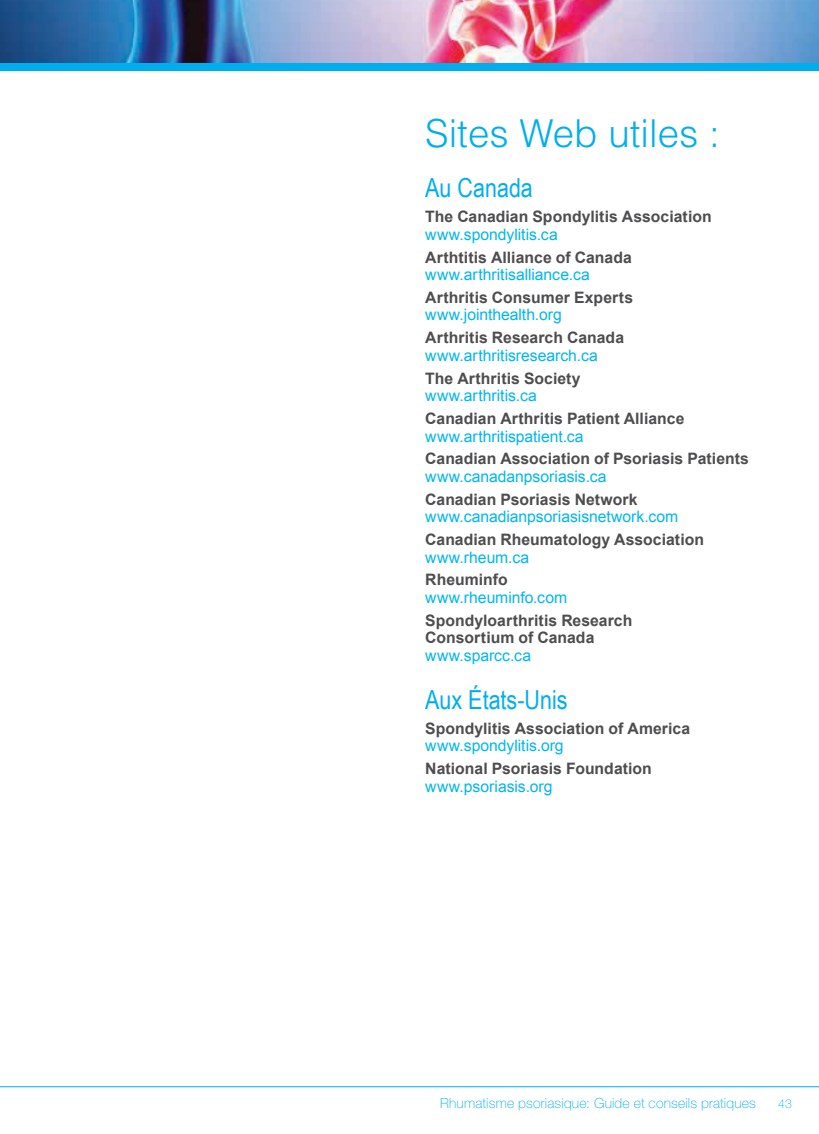
<style>
.page{position:relative;width:819px;height:1134px;background:#fff}
.page>*{position:absolute;margin:0;border:0;box-sizing:border-box;transform-origin:0 0}
.t1{font:300 38.5px "Helvetica LT Std";color:#00aeef}
.t2{font:26.25px "Arial Narrow";color:#00aeef}
.t3{font:700 15.75px/17.5px "Arial";letter-spacing:.005em;color:#4d4d4f}
.t4{font:15.75px "Arial";color:#00b6f1}
.t5{font:100 14px "Helvetica Neue LT Std";letter-spacing:.01em;color:#00aeef}
.t6{font:100 12.25px "Helvetica Neue LT Std";color:#00aeef}
</style>
<div class="page">
<img style="left:0;top:0;width:819px;height:63px">
<div style="left:0;top:63px;width:819px;height:8px;background:#00aeef"></div>
<hr style="left:0;top:1086px;width:819px;height:1px;background:#00aeef">
<h1 class="t1" style="left:425px;top:109px;width:296px">Sites Web utiles :</h1>
<h2 class="t2" style="left:425px;top:168px;width:109px">Au Canada</h2>
<p class="t3" style="left:425px;top:209px;width:288px">The Canadian Spondylitis Association</p>
<p class="t4" style="left:425px;top:224px;width:134px">www.spondylitis.ca</p>
<p class="t3" style="left:425px;top:249px;width:208px">Arthtitis Alliance of Canada</p>
<p class="t4" style="left:425px;top:264px;width:166px">www.arthritisalliance.ca</p>
<p class="t3" style="left:425px;top:289px;width:209px">Arthritis Consumer Experts</p>
<p class="t4" style="left:425px;top:305px;width:138px">www.jointhealth.org</p>
<p class="t3" style="left:425px;top:330px;width:200px">Arthritis Research Canada</p>
<p class="t4" style="left:425px;top:345px;width:174px">www.arthritisresearch.ca</p>
<p class="t3" style="left:425px;top:370px;width:157px">The Arthritis Society</p>
<p class="t4" style="left:425px;top:385px;width:113px">www.arthritis.ca</p>
<p class="t3" style="left:425px;top:410px;width:261px">Canadian Arthritis Patient Alliance</p>
<p class="t4" style="left:425px;top:426px;width:160px">www.arthritispatient.ca</p>
<p class="t3" style="left:425px;top:451px;width:325px">Canadian Association of Psoriasis Patients</p>
<p class="t4" style="left:425px;top:466px;width:183px">www.canadanpsoriasis.ca</p>
<p class="t3" style="left:425px;top:491px;width:214px">Canadian Psoriasis Network</p>
<p class="t4" style="left:425px;top:506px;width:255px">www.canadianpsoriasisnetwork.com</p>
<p class="t3" style="left:425px;top:531px;width:280px">Canadian Rheumatology Association</p>
<p class="t4" style="left:425px;top:547px;width:106px">www.rheum.ca</p>
<p class="t3" style="left:425px;top:572px;width:84px">Rheuminfo</p>
<p class="t4" style="left:425px;top:587px;width:143px">www.rheuminfo.com</p>
<p class="t3" style="left:425px;top:612px;width:209px">Spondyloarthritis Research<br>Consortium of Canada</p>
<p class="t4" style="left:425px;top:645px;width:107px">www.sparcc.ca</p>
<h2 class="t2" style="left:425px;top:680px;width:144px">Aux États-Unis</h2>
<p class="t3" style="left:425px;top:720px;width:267px">Spondylitis Association of America</p>
<p class="t4" style="left:425px;top:736px;width:140px">www.spondylitis.org</p>
<p class="t3" style="left:425px;top:761px;width:228px">National Psoriasis Foundation</p>
<p class="t4" style="left:425px;top:776px;width:129px">www.psoriasis.org</p>
<p class="t5" style="left:440px;top:1095px;width:317px">Rhumatisme psoriasique: Guide et conseils pratiques</p>
<p class="t6" style="left:778px;top:1096px;width:15px">43</p>
</div>
